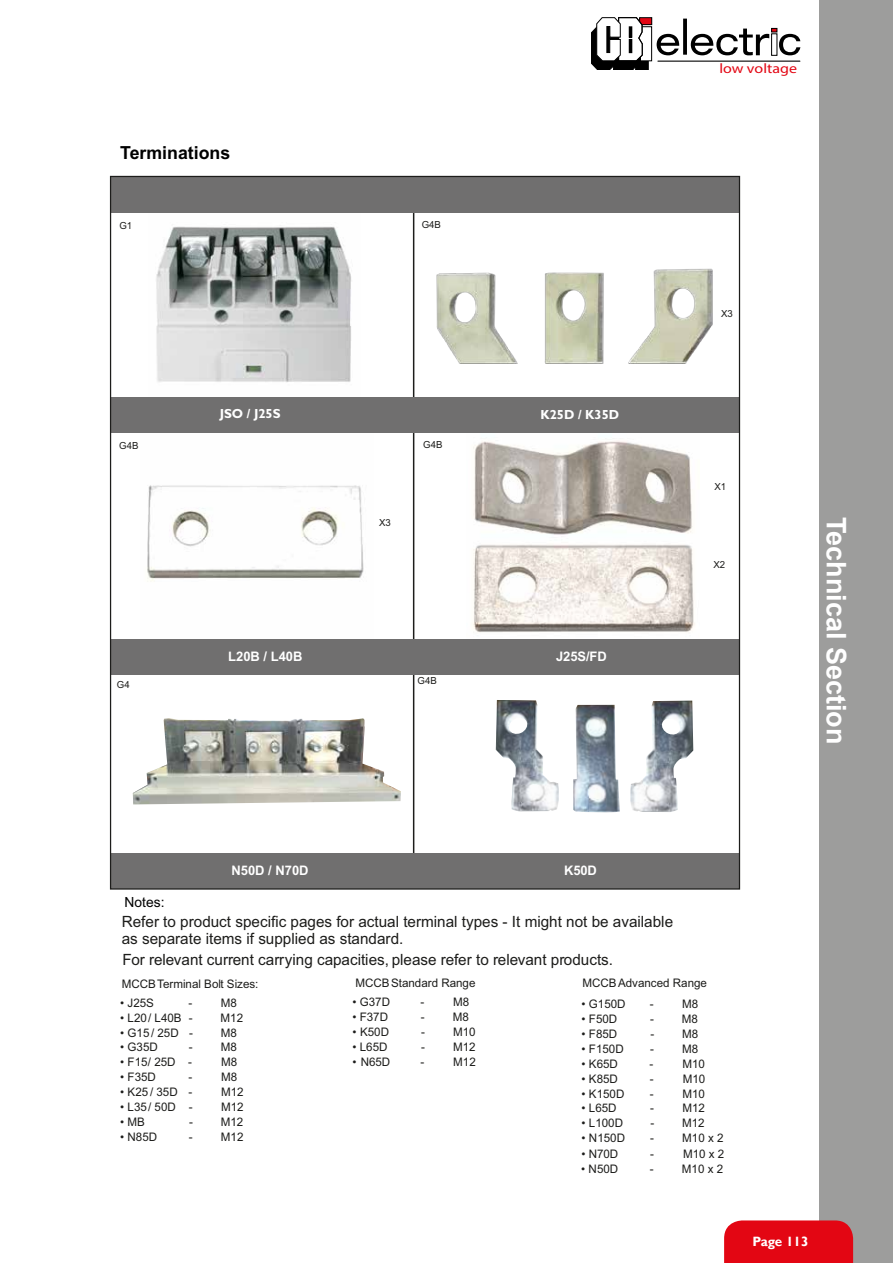
<style>
.page{position:relative;width:893px;height:1263px;background:#fff}
.page>*{position:absolute;margin:0;border:0;box-sizing:border-box;transform-origin:0 0}
.t1{font:700 27px "Arial";color:#fff}
.t2{font:700 18px "Arial";color:#000}
.t3{font:15.45px/17px "Arial";color:#1d1d1b}
.t4{font:13.95px "Arial";color:#000}
.t5{font:13.8px "Helvetica Neue";color:#e30613;scale:1.16 1}
.t6{font:700 13.5px "Gill Sans";letter-spacing:-.015em;color:#fff}
.t7{font:700 13.2px "Arial";color:#fff}
.t8{font:700 13.2px "Gill Sans";color:#fff}
.t9{font:11.85px "Arial";color:#1d1d1b}
.t10{font:9.75px "Arial";color:#1d1d1b}
</style>
<div class="page">
<div style="left:819px;top:0;width:74px;height:1263px;background:#9d9d9c"></div>
<div style="left:724px;top:1220px;width:129px;height:43px;background:#e30613"></div>
<hr style="left:658px;top:61px;width:142px;height:1px;background:#000">
<div style="left:640px;top:18px;width:12px;height:7px;background:#e30613"></div>
<div style="left:639px;top:17px;width:13px;height:8px;border:1px solid #000"></div>
<div style="left:638px;top:27px;width:14px;height:34px;border:1px solid #000"></div>
<svg style="left:591px;top:17px;width:57px;height:53px"></svg>
<div style="left:771px;top:34px;width:6px;height:22px;border:1px solid #000"></div>
<svg style="left:657px;top:19px;width:143px;height:36px"></svg>
<img style="left:147px;top:485px;width:217px;height:96px">
<img style="left:473px;top:441px;width:222px;height:192px">
<img style="left:156px;top:226px;width:196px;height:156px">
<hr style="left:413px;top:187px;width:1px;height:666px;background:#1d1d1b">
<div style="left:111px;top:176px;width:628px;height:37px;background:#706f6f"></div>
<div style="left:111px;top:639px;width:628px;height:36px;background:#706f6f"></div>
<div style="left:111px;top:397px;width:628px;height:36px;background:#706f6f"></div>
<img style="left:436px;top:268px;width:277px;height:96px">
<img style="left:573px;top:705px;width:47px;height:107px">
<img style="left:496px;top:700px;width:63px;height:112px">
<svg style="left:508px;top:717px;width:20px;height:18px"></svg>
<img style="left:630px;top:701px;width:63px;height:111px">
<svg style="left:661px;top:717px;width:20px;height:19px"></svg>
<div style="left:111px;top:853px;width:628px;height:36px;background:#706f6f"></div>
<img style="left:133px;top:718px;width:268px;height:86px">
<h2 class="t2" style="left:120px;top:140px;width:112px">Terminations</h2>
<p class="t10" style="left:119px;top:219px;width:14px">G1</p>
<p class="t10" style="left:422px;top:218px;width:21px">G4B</p>
<p class="t10" style="left:119px;top:439px;width:21px">G4B</p>
<p class="t10" style="left:117px;top:678px;width:14px">G4</p>
<p class="t8" style="left:220px;top:406px;width:62px">JSO / J25S</p>
<p class="t8" style="left:540px;top:407px;width:80px">K25D / K35D</p>
<p class="t7" style="left:228px;top:647px;width:76px">L20B / L40B</p>
<p class="t10" style="left:379px;top:515px;width:13px">X3</p>
<p class="t10" style="left:423px;top:438px;width:21px">G4B</p>
<p class="t10" style="left:418px;top:674px;width:21px">G4B</p>
<p class="t7" style="left:556px;top:647px;width:52px">J25S/FD</p>
<p class="t5" style="left:719px;top:59px;width:68px">low voltage</p>
<p class="t10" style="left:721px;top:306px;width:13px">X3</p>
<p class="t10" style="left:714px;top:479px;width:13px">X1</p>
<p class="t10" style="left:713px;top:558px;width:13px">X2</p>
<h1 class="t1" style="left:855px;top:517px;width:229px;rotate:90deg">Technical Section</h1>
<p class="t4" style="left:125px;top:892px;width:41px">Notes:</p>
<p class="t7" style="left:231px;top:861px;width:79px">N50D / N70D</p>
<p class="t7" style="left:564px;top:861px;width:34px">K50D</p>
<h3 class="t3" style="left:122px;top:912px;width:553px">Refer to product specific pages for actual terminal types - It might not be available as separate items if supplied as standard.</h3>
<h3 class="t3" style="left:123px;top:950px;width:492px">For relevant current carrying capacities, please refer to relevant products.</h3>
<p class="t9" style="left:122px;top:976px;width:138px">MCCB Terminal Bolt Sizes:</p>
<p class="t9" style="left:120px;top:994px;width:35px">• J25S</p>
<p class="t9" style="left:188px;top:994px;width:5px">-</p>
<p class="t9" style="left:221px;top:994px;width:18px">M8</p>
<p class="t9" style="left:120px;top:1009px;width:74px">• L20 / L40B -</p>
<p class="t9" style="left:221px;top:1009px;width:24px">M12</p>
<p class="t9" style="left:120px;top:1024px;width:74px">• G15 / 25D -</p>
<p class="t9" style="left:221px;top:1024px;width:18px">M8</p>
<p class="t9" style="left:120px;top:1039px;width:39px">• G35D</p>
<p class="t9" style="left:189px;top:1039px;width:50px">- M8</p>
<p class="t9" style="left:120px;top:1054px;width:73px">• F15 / 25D -</p>
<p class="t9" style="left:221px;top:1054px;width:18px">M8</p>
<p class="t9" style="left:120px;top:1069px;width:37px">• F35D</p>
<p class="t9" style="left:189px;top:1069px;width:5px">-</p>
<p class="t9" style="left:221px;top:1069px;width:18px">M8</p>
<p class="t9" style="left:120px;top:1084px;width:74px">• K25 / 35D -</p>
<p class="t9" style="left:221px;top:1084px;width:24px">M12</p>
<p class="t9" style="left:120px;top:1099px;width:74px">• L35 / 50D -</p>
<p class="t9" style="left:221px;top:1099px;width:24px">M12</p>
<p class="t9" style="left:120px;top:1114px;width:26px">• MB</p>
<p class="t9" style="left:189px;top:1114px;width:56px">- M12</p>
<p class="t9" style="left:120px;top:1129px;width:38px">• N85D</p>
<p class="t9" style="left:189px;top:1129px;width:56px">- M12</p>
<p class="t9" style="left:355px;top:975px;width:122px">MCCB Standard Range</p>
<p class="t9" style="left:582px;top:975px;width:126px">MCCB Advanced Range</p>
<p class="t9" style="left:352px;top:994px;width:39px">• G37D</p>
<p class="t9" style="left:421px;top:994px;width:5px">-</p>
<p class="t9" style="left:453px;top:994px;width:18px">M8</p>
<p class="t9" style="left:352px;top:1008px;width:37px">• F37D</p>
<p class="t9" style="left:421px;top:1008px;width:50px">- M8</p>
<p class="t9" style="left:352px;top:1023px;width:38px">• K50D</p>
<p class="t9" style="left:421px;top:1023px;width:56px">- M10</p>
<p class="t9" style="left:352px;top:1038px;width:37px">• L65D</p>
<p class="t9" style="left:421px;top:1038px;width:56px">- M12</p>
<p class="t9" style="left:352px;top:1053px;width:39px">• N65D</p>
<p class="t9" style="left:420px;top:1053px;width:5px">-</p>
<p class="t9" style="left:453px;top:1053px;width:24px">M12</p>
<p class="t9" style="left:582px;top:995px;width:46px">• G150D</p>
<p class="t9" style="left:650px;top:995px;width:5px">-</p>
<p class="t9" style="left:682px;top:995px;width:18px">M8</p>
<p class="t9" style="left:582px;top:1010px;width:37px">• F50D</p>
<p class="t9" style="left:650px;top:1010px;width:50px">- M8</p>
<p class="t9" style="left:582px;top:1025px;width:37px">• F85D</p>
<p class="t9" style="left:650px;top:1025px;width:50px">- M8</p>
<p class="t9" style="left:582px;top:1040px;width:44px">• F150D</p>
<p class="t9" style="left:650px;top:1040px;width:50px">- M8</p>
<p class="t9" style="left:582px;top:1055px;width:38px">• K65D</p>
<p class="t9" style="left:650px;top:1055px;width:5px">-</p>
<p class="t9" style="left:682px;top:1055px;width:24px">M10</p>
<p class="t9" style="left:582px;top:1070px;width:38px">• K85D</p>
<p class="t9" style="left:650px;top:1070px;width:5px">-</p>
<p class="t9" style="left:683px;top:1070px;width:24px">M10</p>
<p class="t9" style="left:582px;top:1085px;width:44px">• K150D</p>
<p class="t9" style="left:650px;top:1085px;width:5px">-</p>
<p class="t9" style="left:682px;top:1085px;width:24px">M10</p>
<p class="t9" style="left:582px;top:1100px;width:37px">• L65D</p>
<p class="t9" style="left:650px;top:1100px;width:5px">-</p>
<p class="t9" style="left:682px;top:1100px;width:24px">M12</p>
<p class="t9" style="left:582px;top:1115px;width:43px">• L100D</p>
<p class="t9" style="left:650px;top:1115px;width:56px">- M12</p>
<p class="t9" style="left:582px;top:1130px;width:45px">• N150D</p>
<p class="t9" style="left:650px;top:1130px;width:75px">- M10 x 2</p>
<p class="t9" style="left:581px;top:1145px;width:38px">• N70D</p>
<p class="t9" style="left:650px;top:1145px;width:5px">-</p>
<p class="t9" style="left:683px;top:1145px;width:43px">M10 x 2</p>
<p class="t9" style="left:581px;top:1160px;width:38px">• N50D</p>
<p class="t9" style="left:650px;top:1160px;width:75px">- M10 x 2</p>
<p class="t6" style="left:752px;top:1233px;width:58px">Page 113</p>
</div>
